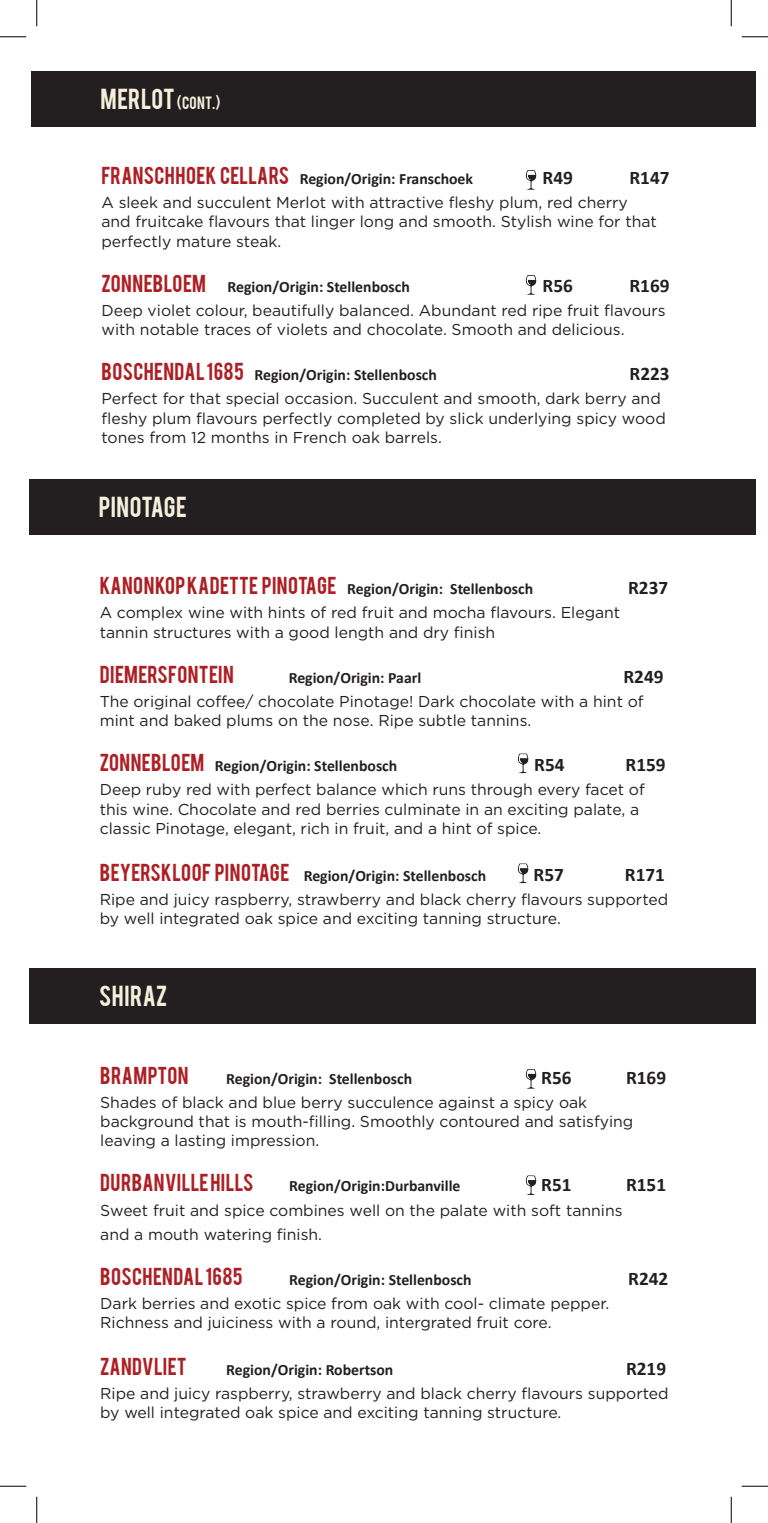
<style>
.page{position:relative;width:768px;height:1523px;background:#fff}
.page>*{position:absolute;margin:0;border:0;box-sizing:border-box;transform-origin:0 0}
.t1{font:22.75px "Bebas";letter-spacing:.015em;color:#f5f0db}
.t2{font:700 19.25px "Calibri";color:#231f20}
.t3{font:19.25px "Bebas";letter-spacing:.02em;color:#ad1f24}
.t4{font:15.75px/19.2px "Gotham";color:#231f20}
.t5{font:700 15.75px "Calibri";color:#231f20}
.t6{font:14px "Bebas";color:#f5f0db}
.s1{font-size:22.75px}
.s2{font-family:"Bebas";font-weight:400;font-size:19.25px;color:#ad1f24}
</style>
<div class="page">
<div style="left:31px;top:71px;width:725px;height:56px;background:#231f20"></div>
<svg style="left:525px;top:170px;width:12px;height:20px"></svg>
<svg style="left:525px;top:275px;width:12px;height:20px"></svg>
<div style="left:29px;top:479px;width:727px;height:56px;background:#231f20"></div>
<svg style="left:518px;top:863px;width:11px;height:20px"></svg>
<svg style="left:518px;top:753px;width:11px;height:20px"></svg>
<div style="left:30px;top:968px;width:726px;height:55px;background:#231f20"></div>
<svg style="left:525px;top:1069px;width:12px;height:20px"></svg>
<svg style="left:525px;top:1175px;width:12px;height:20px"></svg>
<svg style="left:0;top:36px;width:26px;height:1px"></svg>
<svg style="left:742px;top:36px;width:26px;height:1px"></svg>
<svg style="left:0;top:1485px;width:26px;height:1px"></svg>
<svg style="left:742px;top:1485px;width:26px;height:1px"></svg>
<svg style="left:36px;top:0;width:1px;height:26px"></svg>
<svg style="left:36px;top:1496px;width:1px;height:26px"></svg>
<svg style="left:731px;top:0;width:1px;height:26px"></svg>
<svg style="left:731px;top:1496px;width:1px;height:26px"></svg>
<p class="t6" style="left:101px;top:92px;width:121px"><span class="s1">MERLOT</span> (CONT.)</p>
<p class="t5" style="left:102px;top:169px;width:373px"><span class="s2">FRANSCHHOEK CELLARS</span> Region/Origin: Franschoek</p>
<p class="t2" style="left:542px;top:165px;width:32px">R49</p>
<p class="t2" style="left:629px;top:165px;width:42px">R147</p>
<p class="t4" style="left:102px;top:193px;width:557px">A sleek and succulent Merlot with attractive fleshy plum, red cherry and fruitcake flavours that linger long and smooth. Stylish wine for that perfectly mature steak.</p>
<p class="t5" style="left:102px;top:276px;width:310px"><span class="s2">ZONNEBLOEM</span> Region/Origin: Stellenbosch</p>
<p class="t2" style="left:542px;top:273px;width:32px">R56</p>
<p class="t2" style="left:629px;top:273px;width:42px">R169</p>
<p class="t4" style="left:102px;top:300px;width:566px">Deep violet colour, beautifully balanced. Abundant red ripe fruit flavours with notable traces of violets and chocolate. Smooth and delicious.</p>
<p class="t5" style="left:102px;top:365px;width:337px"><span class="s2">BOSCHENDAL 1685</span> Region/Origin: Stellenbosch</p>
<p class="t2" style="left:630px;top:361px;width:42px">R223</p>
<p class="t4" style="left:102px;top:389px;width:566px">Perfect for that special occasion. Succulent and smooth, dark berry and fleshy plum flavours perfectly completed by slick underlying spicy wood tones from 12 months in French oak barrels.</p>
<p class="t1" style="left:99px;top:490px;width:90px">PINOTAGE</p>
<p class="t5" style="left:100px;top:579px;width:435px"><span class="s2">KANONKOP KADETTE PINOTAGE</span> Region/Origin: Stellenbosch</p>
<p class="t2" style="left:628px;top:575px;width:42px">R237</p>
<p class="t4" style="left:100px;top:603px;width:522px">A complex wine with hints of red fruit and mocha flavours. Elegant tannin structures with a good length and dry finish</p>
<p class="t3" style="left:100px;top:660px;width:135px">DIEMERSFONTEIN</p>
<p class="t5" style="left:289px;top:667px;width:134px">Region/Origin: Paarl</p>
<p class="t2" style="left:623px;top:664px;width:42px">R249</p>
<p class="t4" style="left:100px;top:691px;width:545px">The original coffee/ chocolate Pinotage! Dark chocolate with a hint of mint and baked plums on the nose. Ripe subtle tannins.</p>
<p class="t5" style="left:100px;top:755px;width:299px"><span class="s2">ZONNEBLOEM</span> Region/Origin: Stellenbosch</p>
<p class="t2" style="left:534px;top:752px;width:32px">R54</p>
<p class="t2" style="left:626px;top:752px;width:42px">R159</p>
<p class="t4" style="left:100px;top:779px;width:547px">Deep ruby red with perfect balance which runs through every facet of this wine. Chocolate and red berries culminate in an exciting palate, a classic Pinotage, elegant, rich in fruit, and a hint of spice.</p>
<p class="t5" style="left:100px;top:865px;width:388px"><span class="s2">BEYERSKLOOF PINOTAGE</span> Region/Origin: Stellenbosch</p>
<p class="t2" style="left:534px;top:861px;width:32px">R57</p>
<p class="t2" style="left:625px;top:861px;width:42px">R171</p>
<p class="t4" style="left:100px;top:889px;width:570px">Ripe and juicy raspberry, strawberry and black cherry flavours supported by well integrated oak spice and exciting tanning structure.</p>
<p class="t1" style="left:99px;top:978px;width:69px">SHIRAZ</p>
<p class="t3" style="left:100px;top:1060px;width:90px">BRAMPTON</p>
<p class="t5" style="left:226px;top:1068px;width:187px">Region/Origin: Stellenbosch</p>
<p class="t2" style="left:541px;top:1064px;width:32px">R56</p>
<p class="t2" style="left:626px;top:1064px;width:42px">R169</p>
<p class="t4" style="left:100px;top:1092px;width:535px">Shades of black and blue berry succulence against a spicy oak background that is mouth-filling. Smoothly contoured and satisfying leaving a lasting impression.</p>
<p class="t3" style="left:100px;top:1168px;width:155px">DURBANVILLE HILLS</p>
<p class="t5" style="left:289px;top:1175px;width:173px">Region/Origin:Durbanville</p>
<p class="t2" style="left:541px;top:1172px;width:32px">R51</p>
<p class="t2" style="left:626px;top:1172px;width:42px">R151</p>
<p class="t4" style="left:100px;top:1199px;width:524px">Sweet fruit and spice combines well on the palate with soft tannins</p>
<p class="t4" style="left:100px;top:1224px;width:223px">and a mouth watering finish.</p>
<p class="t3" style="left:100px;top:1261px;width:144px">BOSCHENDAL 1685</p>
<p class="t5" style="left:289px;top:1269px;width:184px">Region/Origin: Stellenbosch</p>
<p class="t2" style="left:628px;top:1265px;width:42px">R242</p>
<p class="t4" style="left:100px;top:1293px;width:510px">Dark berries and exotic spice from oak with cool- climate pepper.<br>Richness and juiciness with a round, intergrated fruit core.</p>
<p class="t3" style="left:100px;top:1352px;width:88px">ZANDVLIET</p>
<p class="t5" style="left:226px;top:1359px;width:169px">Region/Origin: Robertson</p>
<p class="t2" style="left:626px;top:1355px;width:42px">R219</p>
<p class="t4" style="left:100px;top:1383px;width:570px">Ripe and juicy raspberry, strawberry and black cherry flavours supported by well integrated oak spice and exciting tanning structure.</p>
</div>
